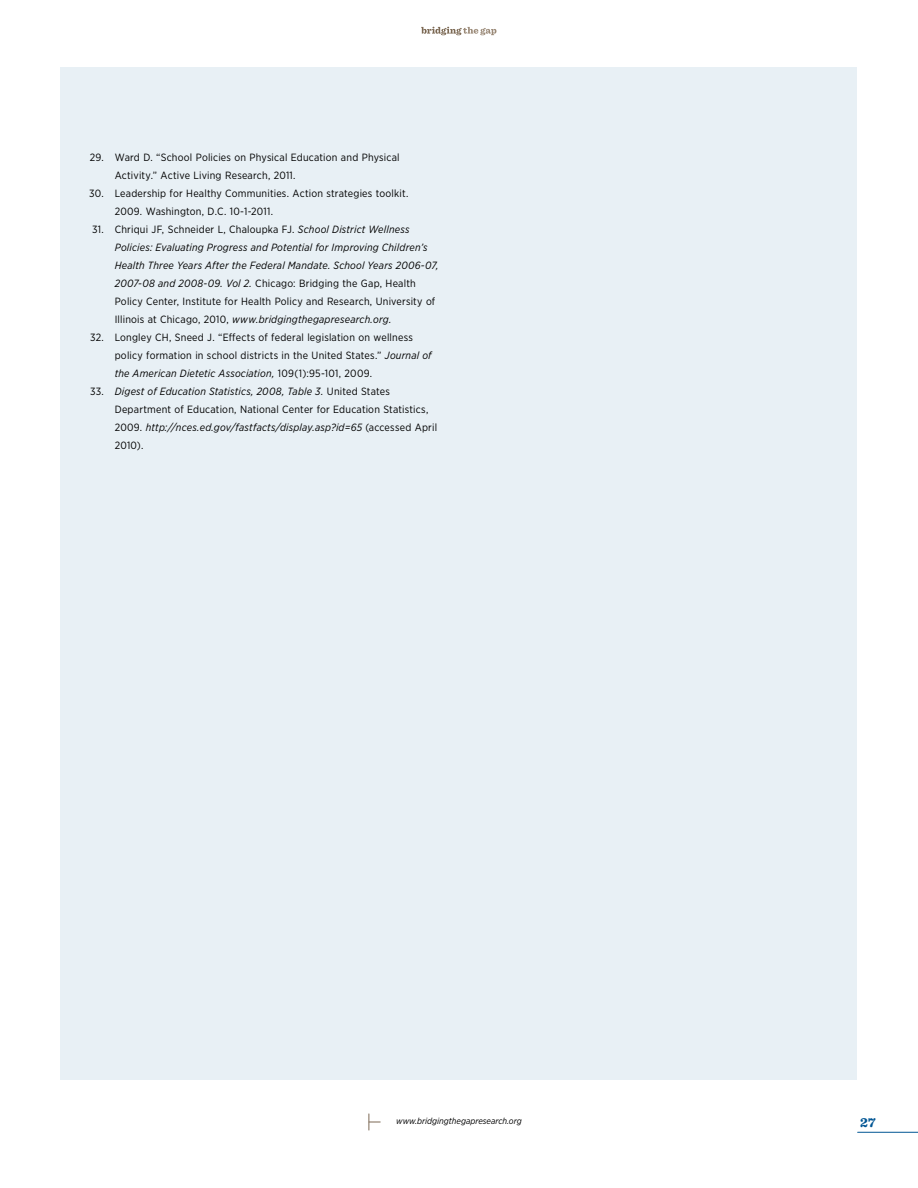
<style>
.page{position:relative;width:918px;height:1188px;background:#fff}
.page>*{position:absolute;margin:0;border:0;box-sizing:border-box;transform-origin:0 0}
.t1{font:700 13.65px "Sentinel";color:#005594}
.t2{font:10.5px/18px "Gotham Narrow";letter-spacing:.02em;color:#000}
.t3{font:italic 10.5px/18px "Gotham Narrow";letter-spacing:.015em;color:#000}
.t4{font:italic 8.85px "Gotham Narrow";color:#000}
.s1{font-style:normal}
.s2{font-style:italic}
</style>
<div class="page">
<svg style="left:421px;top:27px;width:75px;height:8px"></svg>
<hr style="left:858px;top:1132px;width:60px;height:1px;background:#005594">
<svg style="left:369px;top:1114px;width:11px;height:16px"></svg>
<div style="left:61px;top:68px;width:796px;height:1012px;background:#e8f0f5"></div>
<p class="t2" style="left:115px;top:148px;width:286px;text-indent:-25px">29. Ward D. “School Policies on Physical Education and Physical<br>Activity.” Active Living Research, 2011.</p>
<p class="t2" style="left:115px;top:184px;width:295px;text-indent:-25px">30. Leadership for Healthy Communities. Action strategies toolkit.<br>2009. Washington, D.C. 10-1-2011.</p>
<p class="t3" style="left:115px;top:220px;width:325px;text-indent:-23px"><span class="s1">31. Chriqui JF, Schneider L, Chaloupka FJ.</span> School District Wellness Policies: Evaluating Progress and Potential for Improving Children’s Health Three Years After the Federal Mandate. School Years 2006-07, 2007-08 and 2008-09. Vol 2. <span class="s1">Chicago: Bridging the Gap, Health Policy Center, Institute for Health Policy and Research, University of Illinois at Chicago, 2010,</span> www.bridgingthegapresearch.org.</p>
<p class="t2" style="left:115px;top:328px;width:318px;text-indent:-25px">32. Longley CH, Sneed J. “Effects of federal legislation on wellness policy formation in school districts in the United States.” <span class="s2">Journal of the American Dietetic Association,</span> 109(1):95-101, 2009.</p>
<p class="t2" style="left:115px;top:382px;width:324px;text-indent:-25px">33. <span class="s2">Digest of Education Statistics, 2008, Table 3.</span> United States Department of Education, National Center for Education Statistics, 2009. <span class="s2">http://nces.ed.gov/fastfacts/display.asp?id=65</span> (accessed April 2010).</p>
<p class="t4" style="left:396px;top:1116px;width:127px">www.bridgingthegapresearch.org</p>
<h1 class="t1" style="left:860px;top:1111px;width:17px">27</h1>
</div>
